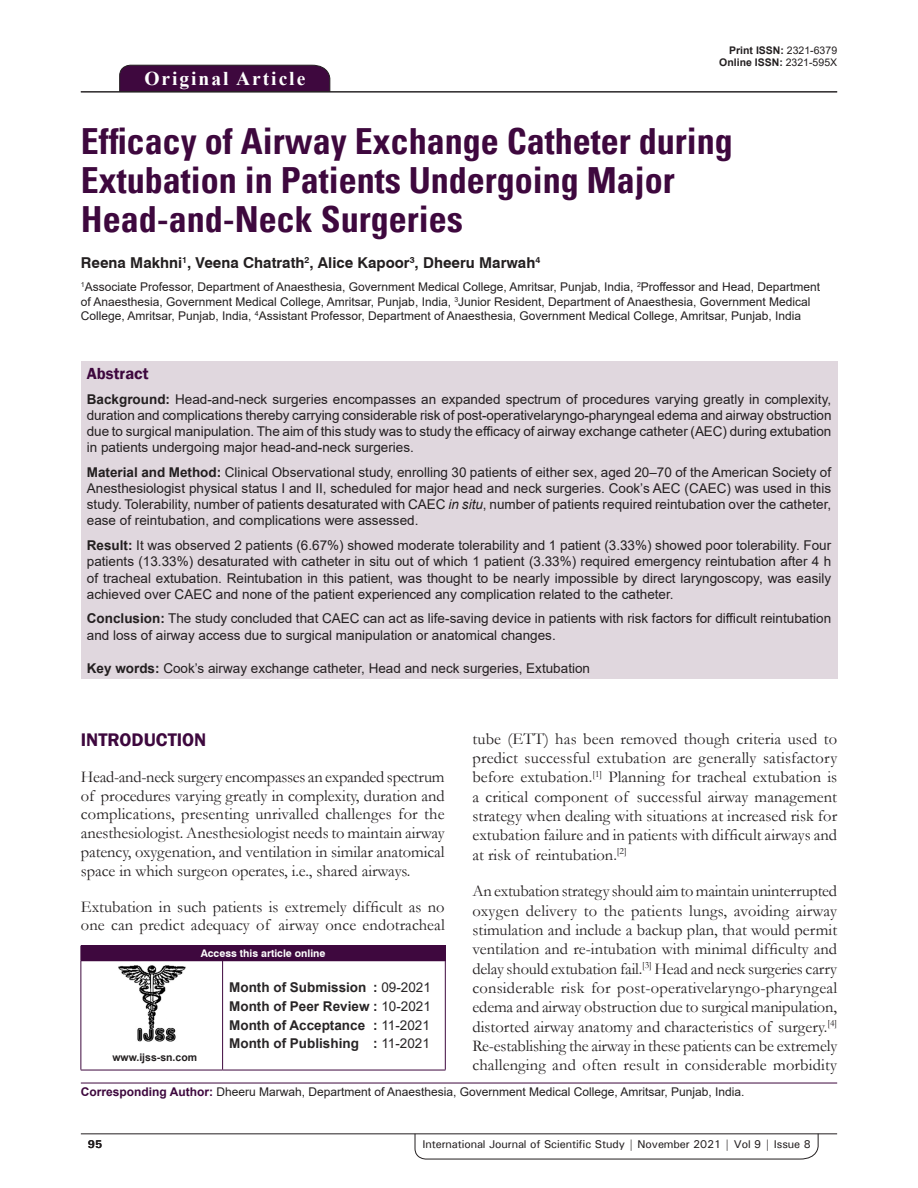
<style>
.page{position:relative;width:918px;height:1188px;background:#fff}
.page>*{position:absolute;margin:0;border:0;box-sizing:border-box;transform-origin:0 0}
.AT{font:700 condensed 36px/39px "Univers";color:#3e083e}
.AH{font:700 19.5px "Times New Roman";letter-spacing:.1em;color:#fff}
.t1{font:600 18.75px "Franklin Gothic";color:#3e083e}
.TX{font:16.5px/19.4px "Garamond";color:#231f20;text-align:justify}
.ABSH{font:600 16.5px "Franklin Gothic";color:#3e083e}
.AU{font:700 15px "Swiss 721 BT";color:#231f20}
.ABS{font:13.5px/16.2px "Arial";color:#231f20;text-align:justify}
.HIS{font:700 13.5px/18.8px "Arial";color:#282526;text-align:justify}
.KWD{font:13.5px "Arial";color:#231f20}
.AFF{font:12px/14.4px "Arial";color:#231f20}
.ADD{font:12px "Arial";color:#231f20}
.RF{font:500 11.25px "Univers";letter-spacing:-.01em;color:#231f20}
.t2{font:700 11.25px "Univers";color:#231f20}
.DOI{font:700 10.5px "Arial";color:#231f20}
.AAO{font:700 10.5px "Swiss 721 BT";color:#fff}
.Web{font:700 10.5px "Arial";color:#231f20}
.s1{font-weight:400}
.s2{font-weight:700}
.s3{font-style:italic}
.s4{font-weight:700;color:#3e083e}
</style>
<div class="page">
<svg style="left:415px;top:1133px;width:404px;height:26px"></svg>
<hr style="left:81px;top:1134px;width:756px;height:1px;background:#231f20">
<div style="left:119px;top:65px;width:211px;height:26px;background:#3e083e"></div>
<hr style="left:81px;top:91px;width:756px;height:1px;background:#231f20">
<div style="left:81px;top:361px;width:756px;height:318px;background:#e0d7de"></div>
<div style="left:81px;top:946px;width:364px;height:15px;background:#3e083e"></div>
<svg style="left:445px;top:946px;width:1px;height:14px"></svg>
<hr style="left:81px;top:961px;width:1px;height:109px;background:#3e083e">
<hr style="left:223px;top:960px;width:223px;height:1px;background:#3e083e">
<hr style="left:222px;top:961px;width:1px;height:109px;background:#3e083e">
<hr style="left:445px;top:961px;width:1px;height:109px;background:#3e083e">
<hr style="left:223px;top:1070px;width:223px;height:1px;background:#3e083e">
<hr style="left:81px;top:1070px;width:142px;height:1px;background:#3e083e">
<img style="left:118px;top:965px;width:68px;height:76px">
<hr style="left:81px;top:1083px;width:756px;height:1px;background:#3e083e">
<p class="AH" style="left:144px;top:64px;width:162px">Original Article</p>
<p class="DOI" style="left:729px;top:42px;width:109px">Print ISSN: <span class="s1">2321-6379</span></p>
<p class="DOI" style="left:719px;top:55px;width:119px">Online ISSN: <span class="s1">2321-595X</span></p>
<p class="AT" style="left:81px;top:122px;width:653px">Efficacy of Airway Exchange Catheter during<br>Extubation in Patients Undergoing Major<br>Head-and-Neck Surgeries</p>
<p class="AU" style="left:81px;top:254px;width:461px">Reena Makhni<sup>1</sup>, Veena Chatrath<sup>2</sup>, Alice Kapoor<sup>3</sup>, Dheeru Marwah<sup>4</sup></p>
<p class="AFF" style="left:81px;top:280px;width:741px"><sup>1</sup>Associate Professor, Department of Anaesthesia, Government Medical College, Amritsar, Punjab, India, <sup>2</sup>Proffessor and Head, Department of Anaesthesia, Government Medical College, Amritsar, Punjab, India, <sup>3</sup>Junior Resident, Department of Anaesthesia, Government Medical<br>College, Amritsar, Punjab, India, <sup>4</sup>Assistant Professor, Department of Anaesthesia, Government Medical College, Amritsar, Punjab, India</p>
<p class="ABSH" style="left:87px;top:363px;width:63px">Abstract</p>
<p class="ABS" style="left:87px;top:391px;width:746px"><span class="s2">Background:</span> Head-and-neck surgeries encompasses an expanded spectrum of procedures varying greatly in complexity, duration and complications thereby carrying considerable risk of post-operativelaryngo-pharyngeal edema and airway obstruction due to surgical manipulation. The aim of this study was to study the efficacy of airway exchange catheter (AEC) during extubation in patients undergoing major head-and-neck surgeries.</p>
<p class="ABS" style="left:87px;top:464px;width:746px"><span class="s2">Material and Method:</span> Clinical Observational study, enrolling 30 patients of either sex, aged 20–70 of the American Society of Anesthesiologist physical status I and II, scheduled for major head and neck surgeries. Cook’s AEC (CAEC) was used in this study. Tolerability, number of patients desaturated with CAEC <span class="s3">in situ</span>, number of patients required reintubation over the catheter, ease of reintubation, and complications were assessed.</p>
<p class="ABS" style="left:87px;top:537px;width:746px"><span class="s2">Result:</span> It was observed 2 patients (6.67%) showed moderate tolerability and 1 patient (3.33%) showed poor tolerability. Four patients (13.33%) desaturated with catheter in situ out of which 1 patient (3.33%) required emergency reintubation after 4 h of tracheal extubation. Reintubation in this patient, was thought to be nearly impossible by direct laryngoscopy, was easily achieved over CAEC and none of the patient experienced any complication related to the catheter.</p>
<p class="ABS" style="left:87px;top:611px;width:746px"><span class="s2">Conclusion:</span> The study concluded that CAEC can act as life-saving device in patients with risk factors for difficult reintubation and loss of airway access due to surgical manipulation or anatomical changes.</p>
<p class="KWD" style="left:87px;top:659px;width:505px"><span class="s2">Key words:</span> Cook’s airway exchange catheter, Head and neck surgeries, Extubation</p>
<p class="TX" style="left:473px;top:728px;width:366px">tube (ETT) has been removed though criteria used to predict successful extubation are generally satisfactory before extubation.<sup>[1]</sup> Planning for tracheal extubation is a critical component of successful airway management strategy when dealing with situations at increased risk for extubation failure and in patients with difficult airways and at risk of reintubation.<sup>[2]</sup></p>
<p class="TX" style="left:473px;top:881px;width:366px">An extubation strategy should aim to maintain uninterrupted oxygen delivery to the patients lungs, avoiding airway stimulation and include a backup plan, that would permit ventilation and re-intubation with minimal difficulty and delay should extubation fail.<sup>[3]</sup> Head and neck surgeries carry considerable risk for post-operativelaryngo-pharyngeal edema and airway obstruction due to surgical manipulation, distorted airway anatomy and characteristics of surgery.<sup>[4] </sup>Re-establishing the airway in these patients can be extremely challenging and often result in considerable morbidity</p>
<h1 class="t1" style="left:81px;top:728px;width:127px">INTRODUCTION</h1>
<p class="TX" style="left:81px;top:767px;width:365px;line-height:18.8px">Head-and-neck surgery encompasses an expanded spectrum of procedures varying greatly in complexity, duration and complications, presenting unrivalled challenges for the anesthesiologist. Anesthesiologist needs to maintain airway patency, oxygenation, and ventilation in similar anatomical space in which surgeon operates, i.e., shared airways.</p>
<p class="TX" style="left:81px;top:897px;width:365px;line-height:18.8px">Extubation in such patients is extremely difficult as no one can predict adequacy of airway once endotracheal</p>
<p class="AAO" style="left:201px;top:947px;width:126px">Access this article online</p>
<p class="HIS" style="left:229px;top:978px;width:203px">Month of Submission : <span class="s1">09-2021<br></span>Month of Peer Review : <span class="s1">10-2021<br></span>Month of Acceptance : <span class="s1">11-2021<br></span>Month of Publishing : <span class="s1">11-2021</span></p>
<p class="ADD" style="left:81px;top:1084px;width:665px"><span class="s4">Corresponding Author:</span> Dheeru Marwah, Department of Anaesthesia, Government Medical College, Amritsar, Punjab, India.</p>
<p class="Web" style="left:112px;top:1050px;width:86px">www.ijss-sn.com</p>
<p class="t2" style="left:88px;top:1137px;width:16px">95</p>
<p class="RF" style="left:422px;top:1137px;width:390px">International Journal of Scientific Study | November 2021 | Vol 9 | Issue 8</p>
</div>
